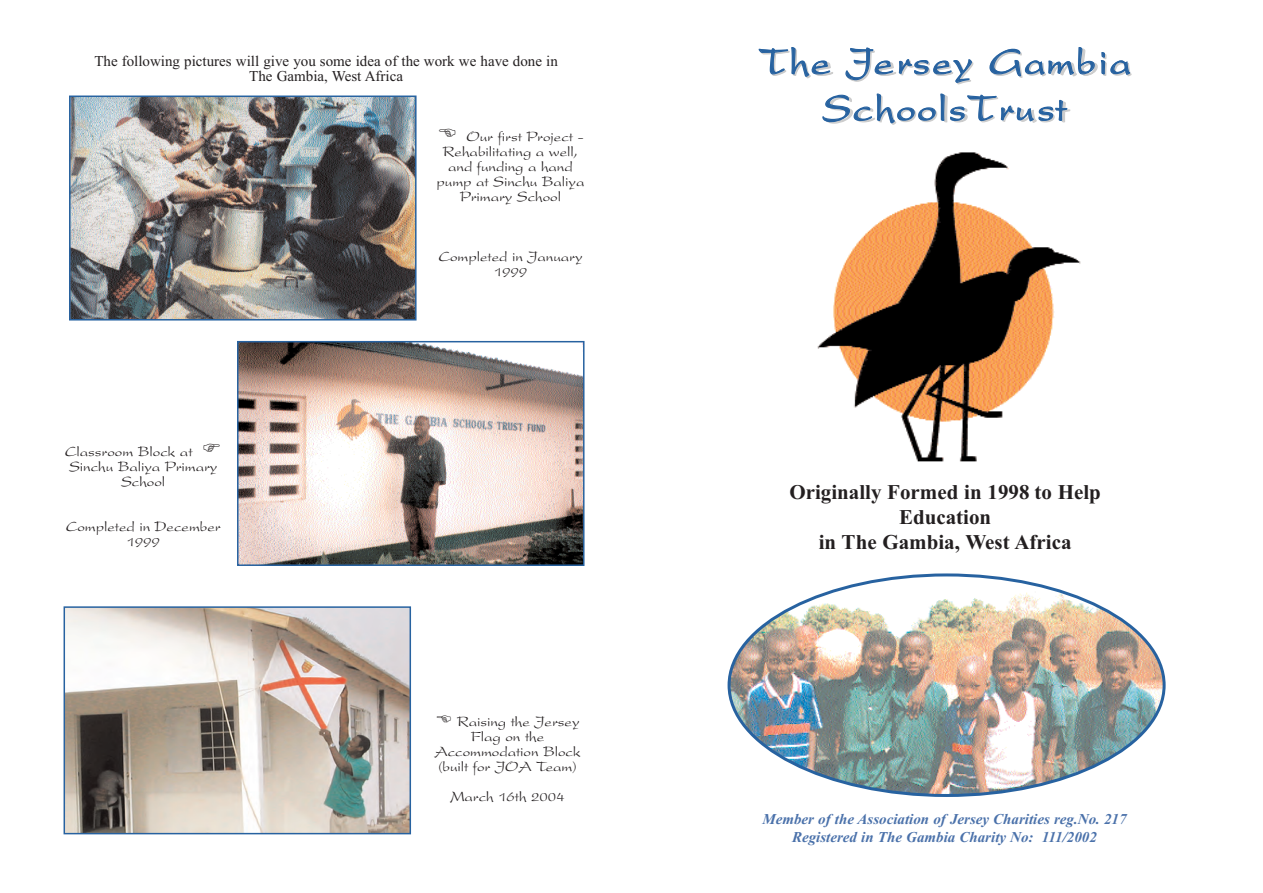
<style>
.page{position:relative;width:1263px;height:893px;background:#fff}
.page>*{position:absolute;margin:0;border:0;box-sizing:border-box;transform-origin:0 0}
.t1{font:39px/48px "Snippet Script S Si";letter-spacing:.045em;color:#2762a0;text-align:center}
.t2{font:21px/25.2px "Times New Roman Bd MS";color:#231f20;text-align:center}
.t3{font:15px/15px "Snippet Script S Si";color:#231f20;text-align:center}
.t4{font:15px/18px "Times New Roman Bd It MS";color:#4a71aa;text-align:center}
.t5{font:15px/15px "Times New Roman MS";color:#231f20;text-align:center}
.s1{color:#ccc}
</style>
<div class="page">
<img style="left:817px;top:152px;width:264px;height:310px">
<img style="left:727px;top:573px;width:438px;height:224px">
<img style="left:67px;top:609px;width:341px;height:222px">
<div style="left:64px;top:606px;width:347px;height:228px;border:2px solid #2762a0"></div>
<img style="left:240px;top:344px;width:341px;height:219px">
<div style="left:237px;top:341px;width:347px;height:225px;border:2px solid #2762a0"></div>
<img style="left:72px;top:99px;width:342px;height:219px">
<div style="left:69px;top:96px;width:348px;height:225px;border:2px solid #2762a0"></div>
<p class="t5" style="left:94px;top:54px;width:465px">The following pictures will give you some idea of the work we have done in<br>The Gambia, West Africa</p>
<p class="t3" style="left:466px;top:131px;width:119px">Our first Project -</p>
<p class="t3" style="left:443px;top:146px;width:137px">Rehabilitating a well,</p>
<p class="t3" style="left:448px;top:161px;width:126px">and funding a hand</p>
<p class="t3" style="left:436px;top:176px;width:149px">pump at Sinchu Baliya</p>
<p class="t3" style="left:460px;top:191px;width:103px">Primary School</p>
<p class="t3" style="left:65px;top:446px;width:129px">Classroom Block at</p>
<p class="t3" style="left:69px;top:461px;width:150px">Sinchu Baliya Primary</p>
<p class="t3" style="left:121px;top:476px;width:46px">School</p>
<p class="t3" style="left:66px;top:521px;width:157px">Completed in December<br>1999</p>
<p class="t3" style="left:438px;top:251px;width:146px">Completed in January<br>1999</p>
<p class="t3" style="left:457px;top:716px;width:124px">Raising the Jersey</p>
<p class="t3" style="left:471px;top:731px;width:75px">Flag on the</p>
<p class="t3" style="left:434px;top:746px;width:148px">Accommodation Block</p>
<p class="t3" style="left:438px;top:761px;width:140px">(built for JOA Team)</p>
<p class="t3" style="left:450px;top:791px;width:116px">March 16th 2004</p>
<h1 class="t1" style="left:760px;top:41px;width:373px">Th<span class="s1">e</span> J<span class="s1">e</span>rsey Ga<span class="s1">mb</span>ia<br><span class="s1">Sc</span>hoo<span class="s1">ls</span>Tr<span class="s1">u</span>s<span class="s1">t</span></h1>
<h2 class="t2" style="left:789px;top:479px;width:313px">Originally Formed in 1998 to Help<br>Education<br>in The Gambia, West Africa</h2>
<p class="t4" style="left:762px;top:810px;width:366px">Member of the Association of Jersey Charities reg.No. 217<br>Registered in The Gambia Charity No: 111/2002</p>
</div>
